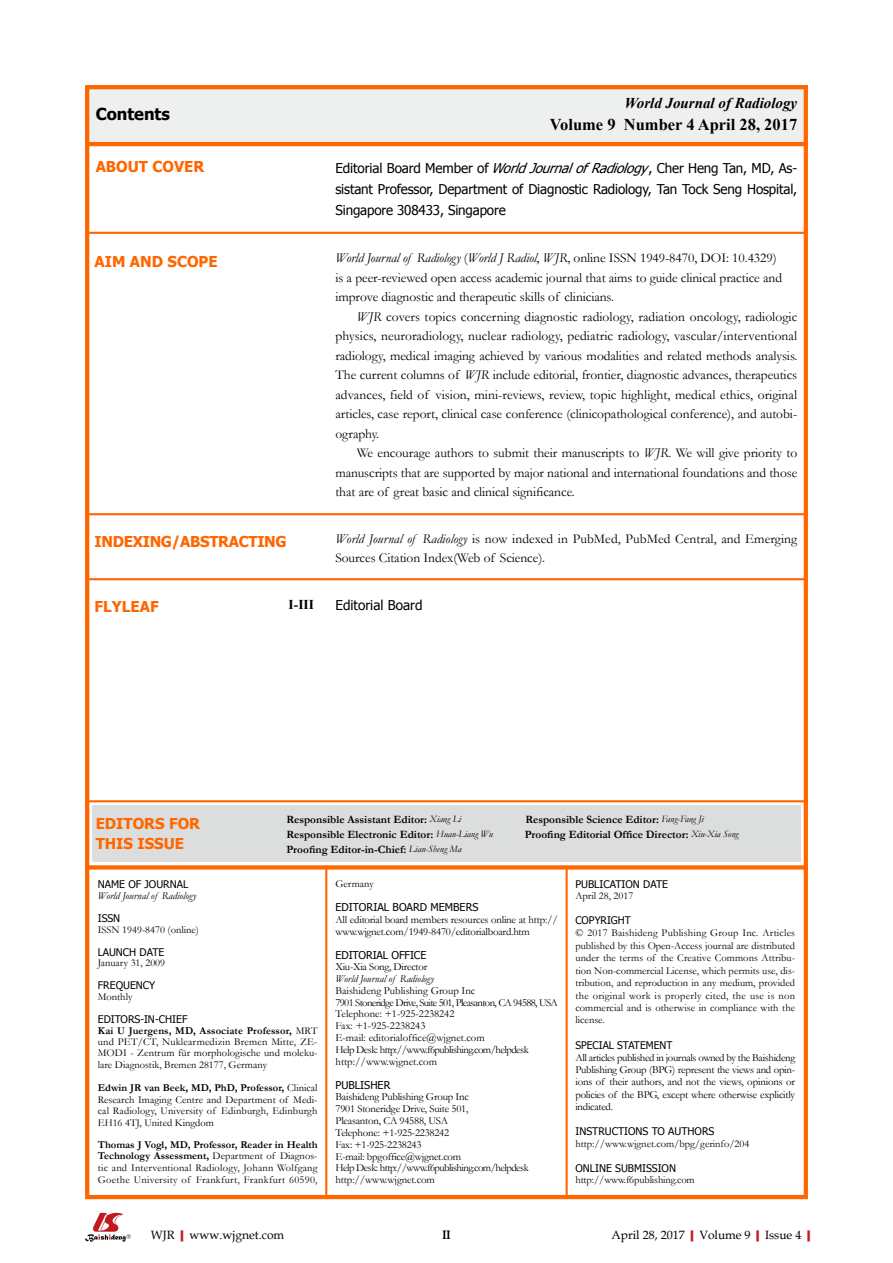
<style>
.page{position:relative;width:893px;height:1263px;background:#fff}
.page>*{position:absolute;margin:0;border:0;box-sizing:border-box;transform-origin:0 0}
.t1{font:700 16.5px "Times New Roman";color:#000}
.t2{font:700 16.5px "Tahoma";color:#000}
.t3{font:700 15px/20.2px "Tahoma";color:#f60}
.t4{font:italic 700 15px "Times New Roman";color:#000}
.t5{font:700 15px "Tahoma";letter-spacing:-.02em;color:#f60}
.t6{font:13.5px/19.5px "Garamond";letter-spacing:-.005em;color:#000}
.t7{font:13.5px/21px "Tahoma";letter-spacing:-.01em;color:#000;text-align:justify}
.t8{font:italic 13.5px "Garamond";letter-spacing:-.005em;color:#000}
.t9{font:700 13.5px "Times New Roman";color:#000}
.t10{font:12px "Book Antiqua";color:#000}
.t11{font:700 11.25px "Garamond";color:#000}
.t12{font:10.8px/11.7px "Garamond";letter-spacing:-.02em;color:#000}
.t13{font:10.8px/11.9px "Garamond";color:#000}
.t14{font:10.5px/12.3px "Garamond";letter-spacing:.005em;color:#000}
.t15{font:italic 10.5px/11.2px "Garamond";color:#000}
.t16{font:10.5px/10.8px "Tahoma";color:#000}
.s1{font-style:italic}
.s2{font-style:normal}
.s3{font-weight:400;font-style:italic;font-size:9.75px}
.s4{font-family:"Tahoma"}
.s5{font-family:"Tahoma";font-style:normal}
.s6{font-family:"Garamond"}
.s7{font-weight:700}
.s8{font-weight:700;color:#c01920}
</style>
<div class="page">
<div style="left:85px;top:85px;width:723px;height:60px;background:#eeefef"></div>
<div style="left:85px;top:85px;width:723px;height:1114px;border:4px solid #f60"></div>
<div style="left:92px;top:805px;width:709px;height:57px;background:#dcdddd"></div>
<hr style="left:86px;top:232px;width:721px;height:2px;background:#f60">
<svg style="left:85px;top:865px;width:723px;height:4px;background:#ff7113"></svg>
<hr style="left:325px;top:866px;width:2px;height:329px;background:#f60">
<hr style="left:566px;top:867px;width:2px;height:328px;background:#f60">
<hr style="left:85px;top:800px;width:723px;height:2px;background:#f60">
<hr style="left:86px;top:578px;width:721px;height:2px;background:#f60">
<hr style="left:86px;top:142px;width:721px;height:4px;background:#f60">
<hr style="left:86px;top:513px;width:721px;height:2px;background:#f60">
<svg style="left:85px;top:1213px;width:46px;height:29px"></svg>
<p class="t2" style="left:96px;top:102px;width:76px">Contents</p>
<p class="t4" style="left:625px;top:92px;width:174px">World Journal of Radiology</p>
<p class="t1" style="left:550px;top:113px;width:249px">Volume 9 Number 4 April 28, 2017</p>
<p class="t3" style="left:96px;top:156px;width:110px">ABOUT COVER</p>
<p class="t7" style="left:335px;top:157px;width:463px">Editorial Board Member of <span class="s1">WorldJournalofRadiology</span> , Cher Heng Tan, MD, As&shy;sistant Professor, Department of Diagnostic Radiology, Tan Tock Seng Hospital, Singapore 308433, Singapore</p>
<p class="t8" style="left:335px;top:249px;width:443px">World Journal of Radiology <span class="s2">(</span>World J Radiol<span class="s2">,</span> WJR<span class="s2">, online ISSN 1949-8470, DOI: 10.4329)</span></p>
<p class="t6" style="left:335px;top:267px;width:448px">is a peer-reviewed open access academic journal that aims to guide clinical practice and</p>
<p class="t6" style="left:335px;top:287px;width:280px">improve diagnostic and therapeutic skills of clinicians.</p>
<p class="t6" style="left:357px;top:306px;width:442px"><span class="s1">WJR</span> covers topics concerning diagnostic radiology, radiation oncology, radiologic</p>
<p class="t6" style="left:335px;top:326px;width:463px">physics, neuroradiology, nuclear radiology, pediatric radiology, vascular/interventional</p>
<p class="t6" style="left:335px;top:345px;width:463px">radiology, medical imaging achieved by various modalities and related methods analysis.</p>
<p class="t6" style="left:335px;top:365px;width:463px">The current columns of <span class="s1">WJR</span> include editorial, frontier, diagnostic advances, therapeutics</p>
<p class="t6" style="left:335px;top:384px;width:463px">advances, field of vision, mini-reviews, review, topic highlight, medical ethics, original</p>
<p class="t6" style="left:335px;top:404px;width:463px">articles, case report, clinical case conference (clinicopathological conference), and autobi-</p>
<p class="t6" style="left:335px;top:423px;width:45px">ography.</p>
<p class="t6" style="left:357px;top:443px;width:442px">We encourage authors to submit their manuscripts to <span class="s1">WJR</span>. We will give priority to</p>
<p class="t6" style="left:335px;top:462px;width:463px">manuscripts that are supported by major national and international foundations and those</p>
<p class="t6" style="left:335px;top:482px;width:241px">that are of great basic and clinical significance.</p>
<p class="t6" style="left:335px;top:528px;width:463px"><span class="s1">World Journal of Radiology</span> is now indexed in PubMed, PubMed Central, and Emerging<br>Sources Citation Index(Web of Science).</p>
<p class="t9" style="left:289px;top:595px;width:27px">I-III</p>
<p class="t7" style="left:335px;top:593px;width:89px">Editorial Board</p>
<p class="t3" style="left:95px;top:250px;width:125px">AIM AND SCOPE</p>
<p class="t5" style="left:95px;top:531px;width:194px">INDEXING/ABSTRACTING</p>
<p class="t3" style="left:95px;top:595px;width:66px">FLYLEAF</p>
<p class="t3" style="left:96px;top:812px;width:106px">EDITORS FOR<br>THIS ISSUE</p>
<p class="t11" style="left:286px;top:812px;width:176px">Responsible Assistant Editor: <span class="s3">Xiang Li</span></p>
<p class="t11" style="left:525px;top:812px;width:180px">Responsible Science Editor: <span class="s3">Fang-Fang Ji</span></p>
<p class="t11" style="left:286px;top:827px;width:208px">Responsible Electronic Editor: <span class="s3">Huan-Liang Wu</span></p>
<p class="t11" style="left:525px;top:827px;width:215px">Proofing Editorial Office Director: <span class="s3">Xiu-Xia Song</span></p>
<p class="t11" style="left:286px;top:842px;width:177px">Proofing Editor-in-Chief: <span class="s3">Lian-Sheng Ma</span></p>
<p class="t14" style="left:335px;top:877px;width:40px">Germany</p>
<p class="t12" style="left:335px;top:902px;width:224px"><span class="s4">EDITORIAL BOARD MEMBERS<br></span>All editorial board members resources online at http:// www.wjgnet.com/1949-8470/editorialboard.htm</p>
<p class="t12" style="left:335px;top:949px;width:93px;line-height:11.2px"><span class="s4">EDITORIAL OFFICE<br></span>Xiu-Xia Song, Director</p>
<p class="t15" style="left:335px;top:973px;width:100px">World Journal of Radiology</p>
<p class="t13" style="left:335px;top:984px;width:224px">Baishideng Publishing Group Inc<br>7901 Stoneridge Drive, Suite 501, Pleasanton, CA 94588, USA Telephone: +1-925-2238242<br>Fax: +1-925-2238243<br>E-mail: editorialoffice@wjgnet.com<br>Help Desk: http://www.f6publishing.com/helpdesk http://www.wjgnet.com</p>
<p class="t12" style="left:335px;top:1079px;width:195px"><span class="s4">PUBLISHER<br></span>Baishideng Publishing Group Inc<br>7901 Stoneridge Drive, Suite 501,<br>Pleasanton, CA 94588, USA<br>Telephone: +1-925-2238242<br>Fax: +1-925-2238243<br>E-mail: bpgoffice@wjgnet.com<br>Help Desk: http://www.f6publishing.com/helpdesk http://www.wjgnet.com</p>
<p class="t15" style="left:98px;top:878px;width:100px"><span class="s5">NAME OF JOURNAL<br></span>World Journal of Radiology</p>
<p class="t14" style="left:98px;top:913px;width:103px;line-height:10.8px"><span class="s4">ISSN<br></span>ISSN 1949-8470 (online)</p>
<p class="t14" style="left:98px;top:946px;width:69px;line-height:10.8px"><span class="s4">LAUNCH DATE<br></span>January 31, 2009</p>
<p class="t16" style="left:98px;top:979px;width:59px">FREQUENCY<br><span class="s6">Monthly</span></p>
<p class="t14" style="left:98px;top:1014px;width:221px;line-height:11.2px"><span class="s4">EDITORS-IN-CHIEF<br></span><span class="s7">Kai U Juergens, MD, Associate Professor,</span> MRT und PET/CT, Nuklearmedizin Bremen Mitte, ZE-MODI - Zentrum für morphologische und moleku&shy;lare Diagnostik, Bremen 28177, Germany</p>
<p class="t14" style="left:98px;top:1082px;width:221px;line-height:11.6px;text-align:justify"><span class="s7">Edwin JR van Beek, MD, PhD, Professor,</span> Clinical Research Imaging Centre and Department of Medi&shy;cal Radiology, University of Edinburgh, Edinburgh EH16 4TJ, United Kingdom</p>
<p class="t14" style="left:98px;top:1139px;width:221px;line-height:11.7px;text-align:justify"><span class="s7">Thomas J Vogl, MD, Professor, Reader in Health Technology Assessment,</span> Department of Diagnos&shy;tic and Interventional Radiology, Johann Wolfgang Goethe University of Frankfurt, Frankfurt 60590,</p>
<p class="t16" style="left:575px;top:877px;width:94px;line-height:11.9px">PUBLICATION DATE<br><span class="s6">April 28, 2017</span></p>
<p class="t14" style="left:575px;top:915px;width:221px"><span class="s4">COPYRIGHT<br></span>© 2017 Baishideng Publishing Group Inc. Articles published by this Open-Access journal are distributed under the terms of the Creative Commons Attribu&shy;tion Non-commercial License, which permits use, dis&shy;tribution, and reproduction in any medium, provided the original work is properly cited, the use is non commercial and is otherwise in compliance with the license.</p>
<p class="t16" style="left:575px;top:1039px;width:98px">SPECIAL STATEMENT</p>
<p class="t12" style="left:575px;top:1051px;width:221px;line-height:12.3px;text-align:justify">All articles published in journals owned by the Baishideng Publishing Group (BPG) represent the views and opin&shy;ions of their authors, and not the views, opinions or policies of the BPG, except where otherwise explicitly indicated.</p>
<p class="t14" style="left:575px;top:1125px;width:175px;line-height:11.9px"><span class="s4">INSTRUCTIONS TO AUTHORS </span>http://www.wjgnet.com/bpg/gerinfo/204</p>
<p class="t14" style="left:575px;top:1162px;width:121px;line-height:11.9px"><span class="s4">ONLINE SUBMISSION </span>http://www.f6publishing.com</p>
<p class="t10" style="left:151px;top:1226px;width:135px">WJR<span class="s8">|</span>www.wjgnet.com</p>
<p class="t10" style="left:611px;top:1226px;width:206px">April 28, 2017<span class="s8">|</span>Volume 9<span class="s8">|</span>Issue 4<span class="s8">|</span></p>
<p class="t10" style="left:442px;top:1226px;width:5px">II</p>
</div>
